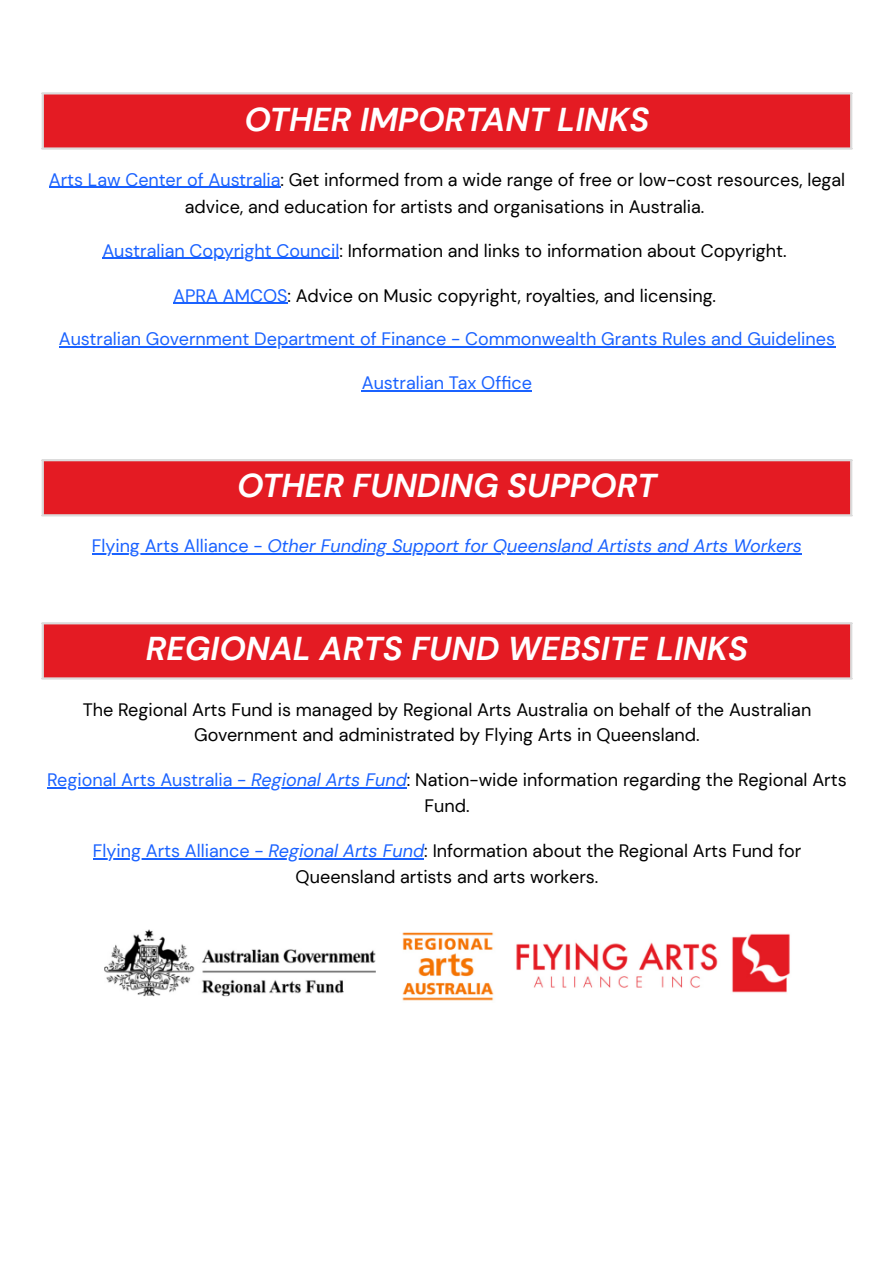
<style>
.page{position:relative;width:894px;height:1263px;background:#fff}
.page>*{position:absolute;margin:0;border:0;box-sizing:border-box;transform-origin:0 0}
.t1{font:italic 700 33px "DM Sans";color:#fff}
.t2{font:18px/25.8px "DM Sans";color:#000;text-align:center}
.t3{font:18px "DM Sans";color:#1a62ff}
.t4{font:italic 18px "DM Sans";color:#1a62ff}
.s1{color:#1a62ff}
.s2{font-style:normal}
.s3{font-style:italic;color:#1a62ff}
</style>
<div class="page">
<hr style="left:49px;top:187px;width:231px;height:1px;background:#1a62ff">
<hr style="left:102px;top:258px;width:237px;height:1px;background:#1a62ff">
<hr style="left:173px;top:303px;width:114px;height:1px;background:#1a62ff">
<hr style="left:59px;top:347px;width:775px;height:1px;background:#1a62ff">
<hr style="left:362px;top:390px;width:170px;height:2px;background:#1a62ff">
<hr style="left:92px;top:554px;width:175px;height:1px;background:#1a62ff">
<hr style="left:267px;top:554px;width:535px;height:1px;background:#1a62ff">
<hr style="left:47px;top:788px;width:204px;height:1px;background:#1a62ff">
<hr style="left:251px;top:788px;width:156px;height:1px;background:#1a62ff">
<hr style="left:93px;top:858px;width:175px;height:2px;background:#1a62ff">
<hr style="left:268px;top:858px;width:156px;height:2px;background:#1a62ff">
<div style="left:42px;top:93px;width:809px;height:56px;background:#e41b23"></div>
<hr style="left:42px;top:95px;width:2px;height:52px;background:#dbdbdb">
<hr style="left:849px;top:95px;width:3px;height:52px;background:#dbdbdb">
<hr style="left:42px;top:92px;width:810px;height:3px;background:#dbdbdb">
<hr style="left:42px;top:147px;width:810px;height:3px;background:#dbdbdb">
<div style="left:42px;top:460px;width:809px;height:56px;background:#e41b23"></div>
<hr style="left:42px;top:461px;width:2px;height:53px;background:#dbdbdb">
<hr style="left:849px;top:461px;width:3px;height:53px;background:#dbdbdb">
<hr style="left:42px;top:459px;width:810px;height:2px;background:#dbdbdb">
<hr style="left:42px;top:514px;width:810px;height:2px;background:#dbdbdb">
<div style="left:42px;top:623px;width:809px;height:56px;background:#e41b23"></div>
<hr style="left:42px;top:624px;width:2px;height:53px;background:#dbdbdb">
<hr style="left:849px;top:624px;width:3px;height:53px;background:#dbdbdb">
<hr style="left:42px;top:622px;width:810px;height:2px;background:#dbdbdb">
<hr style="left:42px;top:677px;width:810px;height:3px;background:#dbdbdb">
<img style="left:104px;top:929px;width:686px;height:72px">
<p class="t1" style="left:244px;top:98px;width:406px">OTHER IMPORTANT LINKS</p>
<p class="t2" style="left:49px;top:166px;width:797px;line-height:27px"><span class="s1">Arts Law Center of Australia</span>: Get informed from a wide range of free or low-cost resources, legal advice, and education for artists and organisations in Australia.</p>
<p class="t2" style="left:102px;top:237px;width:685px"><span class="s1">Australian Copyright Council</span>: Information and links to information about Copyright.</p>
<p class="t2" style="left:173px;top:282px;width:544px"><span class="s1">APRA AMCOS</span>: Advice on Music copyright, royalties, and licensing.</p>
<p class="t3" style="left:59px;top:328px;width:777px">Australian Government Department of Finance - Commonwealth Grants Rules and Guidelines</p>
<p class="t3" style="left:362px;top:371px;width:172px">Australian Tax Office</p>
<p class="t1" style="left:237px;top:465px;width:421px">OTHER FUNDING SUPPORT</p>
<p class="t4" style="left:92px;top:535px;width:711px"><span class="s2">Flying Arts Alliance -</span> Other Funding Support for Queensland Artists and Arts Workers</p>
<p class="t1" style="left:146px;top:628px;width:603px">REGIONAL ARTS FUND WEBSITE LINKS</p>
<p class="t2" style="left:83px;top:696px;width:730px">The Regional Arts Fund is managed by Regional Arts Australia on behalf of the Australian<br>Government and administrated by Flying Arts in Queensland.</p>
<p class="t2" style="left:47px;top:767px;width:800px"><span class="s1">Regional Arts Australia -</span> <span class="s3">Regional Arts Fund</span>: Nation-wide information regarding the Regional Arts<br>Fund.</p>
<p class="t2" style="left:93px;top:838px;width:709px"><span class="s1">Flying Arts Alliance -</span> <span class="s3">Regional Arts Fund</span>: Information about the Regional Arts Fund for<br>Queensland artists and arts workers.</p>
</div>
